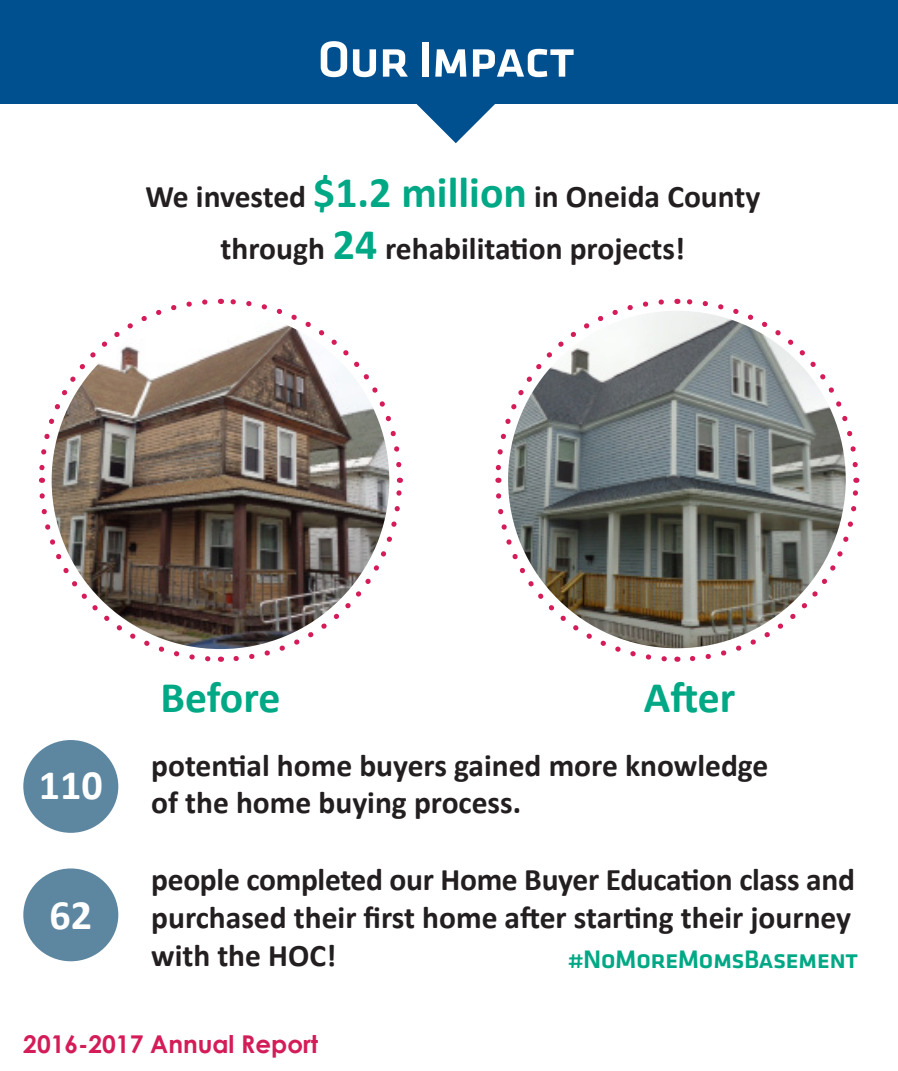
<style>
.page{position:relative;width:898px;height:1071px;background:#fff}
.page>*{position:absolute;margin:0;border:0;box-sizing:border-box;transform-origin:0 0}
.t1{font:52.5px "Klavika Med Caps SC";letter-spacing:-.025em;color:#fff}
.t2{font:700 43.75px "Calibri";color:#00a885}
.t3{font:700 42px "Calibri";color:#fff}
.t4{font:700 31.5px/37.8px "Calibri";color:#231f20}
.t5{font:26.25px "Klavika Med Caps SC";letter-spacing:-.025em;color:#00a885}
.t6{font:700 24.5px "Century Gothic";color:#d41c58}
.s1{font-size:43.75px;color:#00a885}
</style>
<div class="page">
<div style="left:23px;top:740px;width:95px;height:93px;background:#5d87a1;border-radius:50%"></div>
<div style="left:23px;top:868px;width:95px;height:93px;background:#5d87a1;border-radius:50%"></div>
<div style="left:0;top:0;width:898px;height:104px;background:#005090"></div>
<svg style="left:416px;top:104px;width:79px;height:39px"></svg>
<img style="left:52px;top:312px;width:337px;height:337px;border-radius:169px">
<img style="left:508px;top:311px;width:338px;height:337px;border-radius:169px">
<svg style="left:230px;top:478px;width:173px;height:184px"></svg>
<svg style="left:220px;top:298px;width:182px;height:172px"></svg>
<svg style="left:39px;top:299px;width:171px;height:184px"></svg>
<svg style="left:39px;top:490px;width:182px;height:172px"></svg>
<svg style="left:687px;top:478px;width:173px;height:184px"></svg>
<svg style="left:677px;top:298px;width:181px;height:172px"></svg>
<svg style="left:495px;top:299px;width:172px;height:184px"></svg>
<svg style="left:496px;top:490px;width:182px;height:172px"></svg>
<p class="t1" style="left:317px;top:31px;width:259px">Our Impact</p>
<p class="t4" style="left:145px;top:170px;width:616px;line-height:52.5px;text-align:center">We invested <span class="s1">$1.2 million</span> in Oneida County through <span class="s1">24</span> rehabilitation projects!</p>
<p class="t3" style="left:39px;top:758px;width:65px">110</p>
<p class="t3" style="left:49px;top:888px;width:44px">62</p>
<p class="t2" style="left:160px;top:669px;width:121px">Before</p>
<p class="t2" style="left:644px;top:669px;width:93px">After</p>
<p class="t4" style="left:151px;top:746px;width:619px">potential home buyers gained more knowledge of the home buying process.</p>
<p class="t4" style="left:151px;top:861px;width:705px">people completed our Home Buyer Education class and purchased their first home after starting their journey with the HOC!</p>
<p class="t5" style="left:567px;top:945px;width:293px">#NoMoreMomsBasement</p>
<p class="t6" style="left:23px;top:1025px;width:296px">2016-2017 Annual Report</p>
</div>
